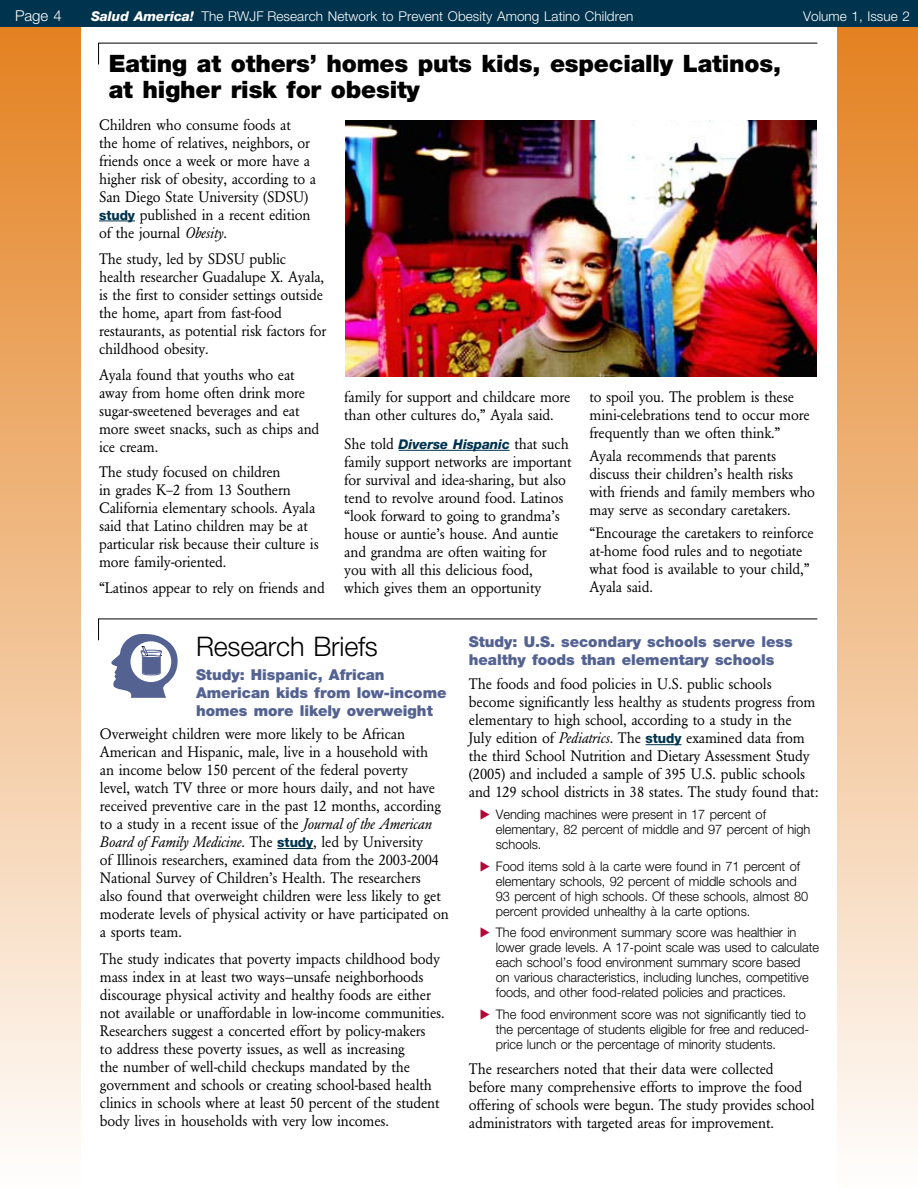
<style>
.page{position:relative;width:918px;height:1188px;background:#fff}
.page>*{position:absolute;margin:0;border:0;box-sizing:border-box;transform-origin:0 0}
.t1{font:300 27px "Helvetica Neue";letter-spacing:-.01em;color:#000}
.t2{font:900 24px/25.5px "Helvetica Neue";letter-spacing:-.01em;color:#000}
.t3{font:15px/18px "Garamond BE";letter-spacing:-.01em;color:#000;scale:.96 1}
.t4{font:900 15px/18px "Helvetica Neue";letter-spacing:-.005em;color:#546292}
.t5{font:300 15px "Helvetica Neue";color:#fff}
.t6{font:300 13.5px "Helvetica Neue";letter-spacing:.005em;color:#fff}
.t7{font:300 13.2px/15px "Helvetica Neue";letter-spacing:-.005em;color:#000}
.s1{font-weight:800;font-style:italic}
.s2{font-family:"Helvetica Neue";font-weight:800;font-size:13.5px;color:#00334d}
.s3{font-style:italic}
.s4{font-family:"Helvetica Neue";font-weight:800;font-style:italic;font-size:13.5px;color:#00334d}
.s5{font-family:"European Pi Three";font-weight:400;color:#b30838}
</style>
<div class="page">
<div style="left:0;top:0;width:81px;height:1188px;background:linear-gradient(to bottom,#e37f1c,#fffefd)"></div>
<div style="left:837px;top:0;width:81px;height:1188px;background:linear-gradient(to bottom,#e37f1c,#fffefd)"></div>
<div style="left:0;top:0;width:918px;height:27px;background:#00334d"></div>
<hr style="left:99px;top:221px;width:36px;height:1px;background:#00334d">
<hr style="left:399px;top:450px;width:111px;height:1px;background:#00334d">
<hr style="left:277px;top:848px;width:36px;height:1px;background:#00334d">
<hr style="left:646px;top:744px;width:36px;height:1px;background:#00334d">
<svg style="left:98px;top:42px;width:720px;height:23px"></svg>
<svg style="left:98px;top:618px;width:720px;height:80px"></svg>
<img style="left:345px;top:121px;width:471px;height:256px">
<p class="t5" style="left:15px;top:6px;width:48px">Page 4</p>
<p class="t6" style="left:91px;top:8px;width:544px"><span class="s1">Salud America!</span> The RWJF Research Network to Prevent Obesity Among Latino Children</p>
<p class="t6" style="left:803px;top:8px;width:108px">Volume 1, Issue 2</p>
<h2 class="t2" style="left:109px;top:51px;width:674px">Eating at others’ homes puts kids, especially Latinos, at higher risk for obesity</h2>
<p class="t3" style="left:99px;top:115px;width:228px">Children who consume foods at<br>the home of relatives, neighbors, or friends once a week or more have a higher risk of obesity, according to a<br>San Diego State University (SDSU) <span class="s2">study</span> published in a recent edition of the journal <span class="s3">Obesity</span>.</p>
<p class="t3" style="left:99px;top:250px;width:238px">The study, led by SDSU public health researcher Guadalupe X. Ayala, is the first to consider settings outside the home, apart from fast-food restaurants, as potential risk factors for childhood obesity.</p>
<p class="t3" style="left:99px;top:366px;width:231px">Ayala found that youths who eat away from home often drink more sugar-sweetened beverages and eat more sweet snacks, such as chips and ice cream.</p>
<p class="t3" style="left:99px;top:463px;width:230px">The study focused on children<br>in grades K–2 from 13 Southern<br>California elementary schools. Ayala said that Latino children may be at particular risk because their culture is more family-oriented.</p>
<p class="t3" style="left:99px;top:579px;width:237px">“Latinos appear to rely on friends and</p>
<p class="t3" style="left:344px;top:388px;width:237px">family for support and childcare more than other cultures do,” Ayala said.</p>
<p class="t3" style="left:344px;top:435px;width:238px">She told <span class="s4">Diverse Hispanic</span> that such family support networks are important for survival and idea-sharing, but also tend to revolve around food. Latinos “look forward to going to grandma’s house or auntie’s house. And auntie and grandma are often waiting for you with all this delicious food, which gives them an opportunity</p>
<p class="t3" style="left:590px;top:388px;width:231px">to spoil you. The problem is these mini-celebrations tend to occur more frequently than we often think.”</p>
<p class="t3" style="left:590px;top:447px;width:236px">Ayala recommends that parents discuss their children’s health risks with friends and family members who may serve as secondary caretakers.</p>
<p class="t3" style="left:590px;top:524px;width:235px">“Encourage the caretakers to reinforce at-home food rules and to negotiate what food is available to your child,”<br>Ayala said.</p>
<h1 class="t1" style="left:196px;top:630px;width:183px">Research Briefs</h1>
<p class="t4" style="left:196px;top:665px;width:252px">Study: Hispanic, African<br>American kids from low-income homes more likely overweight</p>
<p class="t3" style="left:100px;top:725px;width:365px">Overweight children were more likely to be African American and Hispanic, male, live in a household with<br>an income below 150 percent of the federal poverty<br>level, watch TV three or more hours daily, and not have received preventive care in the past 12 months, according to a study in a recent issue of the <span class="s3">Journal of the American Board of Family Medicine</span>. The <span class="s2">study</span>, led by University<br>of Illinois researchers, examined data from the 2003-2004<br>National Survey of Children’s Health. The researchers<br>also found that overweight children were less likely to get moderate levels of physical activity or have participated on a sports team.</p>
<p class="t3" style="left:100px;top:950px;width:361px">The study indicates that poverty impacts childhood body mass index in at least two ways—unsafe neighborhoods discourage physical activity and healthy foods are either not available or unaffordable in low-income communities.<br>Researchers suggest a concerted effort by policy-makers<br>to address these poverty issues, as well as increasing<br>the number of well-child checkups mandated by the government and schools or creating school-based health clinics in schools where at least 50 percent of the student body lives in households with very low incomes.</p>
<p class="t4" style="left:469px;top:632px;width:325px">Study: U.S. secondary schools serve less healthy foods than elementary schools</p>
<p class="t3" style="left:469px;top:675px;width:366px">The foods and food policies in U.S. public schools become significantly less healthy as students progress from elementary to high school, according to a study in the<br>July edition of <span class="s3">Pediatrics</span>. The <span class="s2">study</span> examined data from the third School Nutrition and Dietary Assessment Study (2005) and included a sample of 395 U.S. public schools and 129 school districts in 38 states. The study found that:</p>
<p class="t7" style="left:496px;top:806px;width:316px;text-indent:-16px"><span class="s5">E</span> Vending machines were present in 17 percent of elementary, 82 percent of middle and 97 percent of high schools.</p>
<p class="t7" style="left:496px;top:858px;width:314px;text-indent:-16px"><span class="s5">E</span> Food items sold à la carte were found in 71 percent of elementary schools, 92 percent of middle schools and 93 percent of high schools. Of these schools, almost 80 percent provided unhealthy à la carte options.</p>
<p class="t7" style="left:496px;top:925px;width:325px;text-indent:-16px"><span class="s5">E</span> The food environment summary score was healthier in lower grade levels. A 17-point scale was used to calculate each school’s food environment summary score based<br>on various characteristics, including lunches, competitive foods, and other food-related policies and practices.</p>
<p class="t7" style="left:496px;top:1007px;width:315px;text-indent:-16px"><span class="s5">E</span> The food environment score was not significantly tied to the percentage of students eligible for free and reduced&shy;price lunch or the percentage of minority students.</p>
<p class="t3" style="left:469px;top:1060px;width:362px">The researchers noted that their data were collected<br>before many comprehensive efforts to improve the food offering of schools were begun. The study provides school administrators with targeted areas for improvement.</p>
</div>
